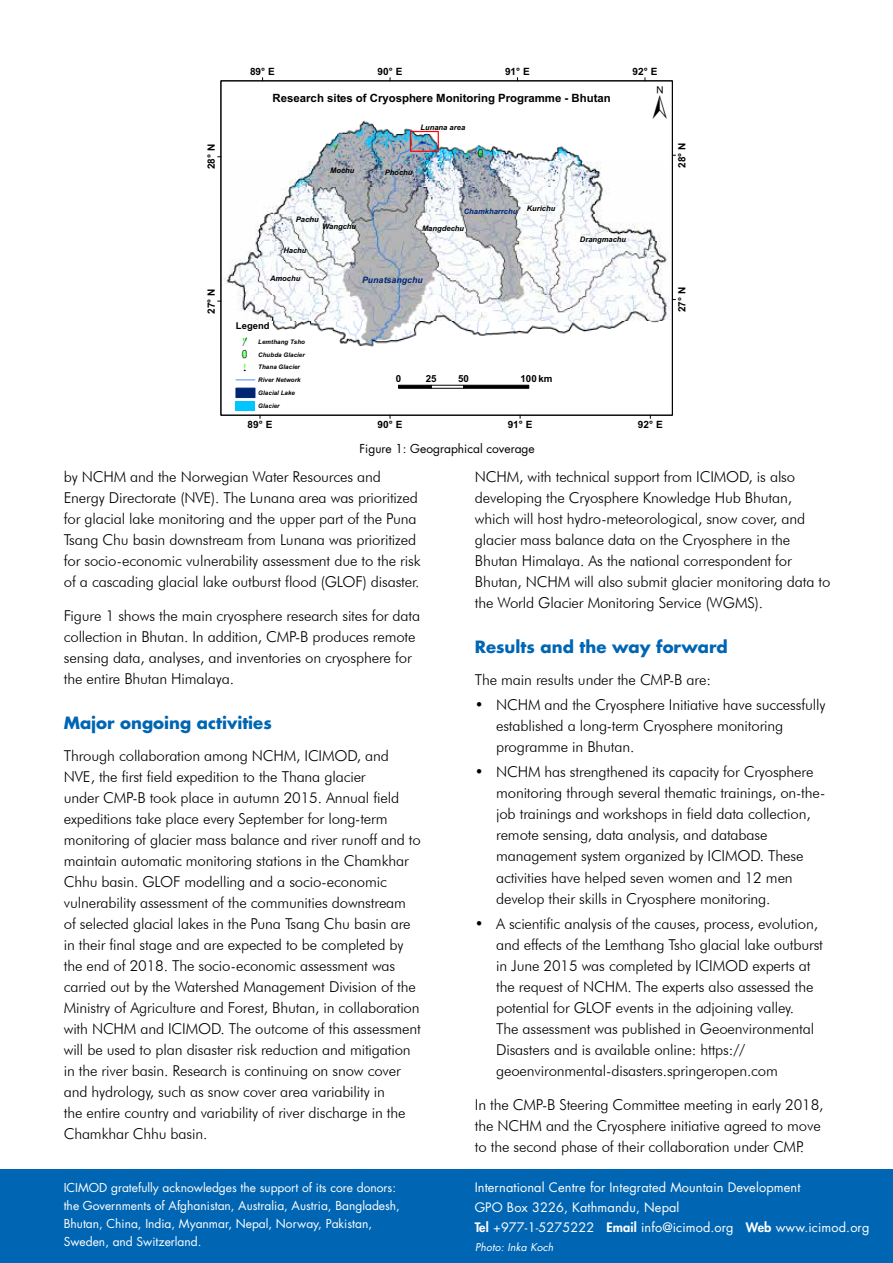
<style>
.page{position:relative;width:893px;height:1263px;background:#fff}
.page>*{position:absolute;margin:0;border:0;box-sizing:border-box;transform-origin:0 0}
.t1{font:46.5px "ESRI North";color:#000}
.t2{font:700 16.5px "Futura Std";color:#0066b3}
.t3{font:300 15px/21px "Futura BT";letter-spacing:-.01em;color:#000}
.t4{font:12.75px/19.5px "Futura Std";letter-spacing:.01em;color:#fff}
.t5{font:12px/18px "Futura Std";color:#fff}
.t6{font:12px "Futura Std";color:#000}
.t7{font:700 11.4px "Arial";color:#000}
.t8{font:11.4px "ESRI Default Marker";color:#0f0}
.t9{font:italic 10.5px "Futura Std";letter-spacing:.01em;color:#fff}
.t10{font:700 10.05px "Arial";letter-spacing:-.01em;color:#000}
.t11{font:700 9.75px "Arial";color:#000}
.t12{font:700 9.45px "Arial";color:#000}
.t13{font:italic 700 8.85px "Arial";letter-spacing:-.005em;color:#002673}
.t14{font:italic 700 7.65px "Arial";color:#000}
.t15{font:italic 700 7.65px "Arial";color:#002673}
.t16{font:italic 700 6.3px "Arial";letter-spacing:.005em;color:#000}
.s1{color:#000}
.s2{font-size:12.75px;color:#000}
.s3{font-size:12.75px}
.s4{font-family:"ESRI Default Marker";font-weight:400;font-style:normal;font-size:11.4px;color:#0f0}
.s5{font-family:"ESRI Default Marker";font-weight:400;font-style:normal;font-size:11.4px}
.s6{font-family:"ESRI Default Marker";font-weight:400;font-style:normal;font-size:12.75px}
.s7{font-family:"ESRI Default Marker";font-weight:400;font-style:normal;font-size:12.75px;color:#0f0}
.s8{font-weight:800}
</style>
<div class="page">
<div style="left:0;top:1169px;width:893px;height:94px;background:#0066b3"></div>
<img style="left:224px;top:120px;width:447px;height:291px">
<div style="left:220px;top:80px;width:453px;height:336px;border:1px solid #000"></div>
<div style="left:410px;top:131px;width:29px;height:21px;border:1px solid #f00"></div>
<svg style="left:236px;top:380px;width:19px;height:1px"></svg>
<div style="left:236px;top:388px;width:19px;height:10px;background:#002673;border:1px solid #002673"></div>
<div style="left:236px;top:401px;width:19px;height:9px;background:#00c5ff"></div>
<svg style="left:398px;top:385px;width:33px;height:4px"></svg>
<div style="left:431px;top:385px;width:33px;height:4px;border:1px solid #000"></div>
<svg style="left:463px;top:385px;width:66px;height:4px"></svg>
<p class="t10" style="left:250px;top:65px;width:26px">89° E</p>
<p class="t10" style="left:378px;top:65px;width:26px">90° E</p>
<p class="t10" style="left:505px;top:65px;width:26px">91° E</p>
<p class="t10" style="left:633px;top:65px;width:26px">92° E</p>
<p class="t7" style="left:272px;top:90px;width:340px">Research sites of Cryosphere Monitoring Programme - Bhutan</p>
<p class="t14" style="left:421px;top:122px;width:46px">Lunana area</p>
<h1 class="t1" style="left:653px;top:76px;width:16px">±</h1>
<p class="t10" style="left:205px;top:169px;width:27px;rotate:-90deg">28° N</p>
<p class="t10" style="left:675px;top:168px;width:27px;rotate:-90deg">28° N</p>
<p class="t8" style="left:333px;top:141px;width:8px">"<span class="s1">/</span></p>
<p class="t8" style="left:464px;top:148px;width:22px">!<span class="s1">.</span> <span class="s2">0</span><span class="s3">#</span></p>
<p class="t14" style="left:330px;top:166px;width:26px">Mochu</p>
<p class="t14" style="left:385px;top:167px;width:29px">Phochu</p>
<p class="t14" style="left:296px;top:214px;width:24px">Pachu</p>
<p class="t14" style="left:322px;top:222px;width:36px">Wangchu</p>
<p class="t14" style="left:283px;top:245px;width:25px">Hachu</p>
<p class="t15" style="left:464px;top:206px;width:55px">Chamkharrchu</p>
<p class="t14" style="left:422px;top:223px;width:44px">Mangdechu</p>
<p class="t14" style="left:270px;top:274px;width:32px">Amochu</p>
<p class="t13" style="left:362px;top:274px;width:62px">Punatsangchu</p>
<p class="t14" style="left:527px;top:203px;width:30px">Kurichu</p>
<p class="t14" style="left:580px;top:235px;width:48px">Drangmachu</p>
<p class="t10" style="left:205px;top:314px;width:27px;rotate:-90deg">27° N</p>
<p class="t10" style="left:675px;top:312px;width:27px;rotate:-90deg">27° N</p>
<p class="t12" style="left:236px;top:319px;width:35px">Legend</p>
<p class="t16" style="left:241px;top:337px;width:65px"><span class="s4">"</span><span class="s5">/</span> Lemthang Tsho</p>
<p class="t16" style="left:241px;top:350px;width:66px"><span class="s6">0</span><span class="s7">#</span> Chubda Glacier</p>
<p class="t16" style="left:241px;top:363px;width:60px"><span class="s4">!</span><span class="s5">.</span> Thana Glacier</p>
<p class="t16" style="left:258px;top:376px;width:44px">River Network</p>
<p class="t16" style="left:258px;top:389px;width:38px">Glacial Lake</p>
<p class="t16" style="left:258px;top:402px;width:23px">Glacier</p>
<p class="t10" style="left:248px;top:418px;width:26px">89° E</p>
<p class="t11" style="left:396px;top:372px;width:7px">0</p>
<p class="t11" style="left:458px;top:372px;width:12px">50</p>
<p class="t11" style="left:426px;top:372px;width:12px">25</p>
<p class="t11" style="left:521px;top:372px;width:33px">100 km</p>
<p class="t10" style="left:378px;top:418px;width:26px">90° E</p>
<p class="t10" style="left:508px;top:418px;width:26px">91° E</p>
<p class="t6" style="left:360px;top:441px;width:177px">Figure 1: Geographical coverage</p>
<p class="t10" style="left:638px;top:418px;width:26px">92° E</p>
<p class="t3" style="left:64px;top:466px;width:358px">by NCHM and the Norwegian Water Resources and Energy Directorate (NVE). The Lunana area was prioritized for glacial lake monitoring and the upper part of the Puna Tsang Chu basin downstream from Lunana was prioritized for socio-economic vulnerability assessment due to the risk of a cascading glacial lake outburst flood (GLOF) disaster.</p>
<p class="t3" style="left:64px;top:605px;width:358px">Figure 1 shows the main cryosphere research sites for data collection in Bhutan. In addition, CMP-B produces remote sensing data, analyses, and inventories on cryosphere for the entire Bhutan Himalaya.</p>
<p class="t2" style="left:64px;top:712px;width:210px">Major ongoing activities</p>
<p class="t3" style="left:64px;top:745px;width:359px">Through collaboration among NCHM, ICIMOD, and NVE, the first field expedition to the Thana glacier<br>under CMP-B took place in autumn 2015. Annual field expeditions take place every September for long-term monitoring of glacier mass balance and river runoff and to maintain automatic monitoring stations in the Chamkhar Chhu basin. GLOF modelling and a socio-economic vulnerability assessment of the communities downstream of selected glacial lakes in the Puna Tsang Chu basin are in their final stage and are expected to be completed by the end of 2018. The socio-economic assessment was carried out by the Watershed Management Division of the Ministry of Agriculture and Forest, Bhutan, in collaboration with NCHM and ICIMOD. The outcome of this assessment will be used to plan disaster risk reduction and mitigation in the river basin. Research is continuing on snow cover and hydrology, such as snow cover area variability in<br>the entire country and variability of river discharge in the Chamkhar Chhu basin.</p>
<p class="t3" style="left:475px;top:466px;width:357px">NCHM, with technical support from ICIMOD, is also developing the Cryosphere Knowledge Hub Bhutan, which will host hydro-meteorological, snow cover, and glacier mass balance data on the Cryosphere in the Bhutan Himalaya. As the national correspondent for Bhutan, NCHM will also submit glacier monitoring data to the World Glacier Monitoring Service (WGMS).</p>
<p class="t2" style="left:475px;top:636px;width:254px">Results and the way forward</p>
<p class="t3" style="left:475px;top:669px;width:238px">The main results under the CMP-B are:</p>
<p class="t3" style="left:496px;top:694px;width:331px;text-indent:-21px">• NCHM and the Cryosphere Initiative have successfully established a long-term Cryosphere monitoring programme in Bhutan.</p>
<p class="t3" style="left:496px;top:761px;width:331px;text-indent:-21px">• NCHM has strengthened its capacity for Cryosphere monitoring through several thematic trainings, on-the&shy;job trainings and workshops in field data collection, remote sensing, data analysis, and database management system organized by ICIMOD. These activities have helped seven women and 12 men develop their skills in Cryosphere monitoring.</p>
<p class="t3" style="left:496px;top:913px;width:328px;text-indent:-21px">• A scientific analysis of the causes, process, evolution, and effects of the Lemthang Tsho glacial lake outburst in June 2015 was completed by ICIMOD experts at the request of NCHM. The experts also assessed the potential for GLOF events in the adjoining valley.<br>The assessment was published in Geoenvironmental Disasters and is available online: https:// geoenvironmental-disasters.springeropen.com</p>
<p class="t3" style="left:475px;top:1093px;width:350px">In the CMP-B Steering Committee meeting in early 2018, the NCHM and the Cryosphere initiative agreed to move to the second phase of their collaboration under CMP.</p>
<p class="t5" style="left:64px;top:1178px;width:338px">ICIMOD gratefully acknowledges the support of its core donors: the Governments of Afghanistan, Australia, Austria, Bangladesh, Bhutan, China, India, Myanmar, Nepal, Norway, Pakistan, Sweden, and Switzerland.</p>
<p class="t4" style="left:475px;top:1178px;width:396px">International Centre for Integrated Mountain Development<br>GPO Box 3226, Kathmandu, Nepal<br><span class="s8">Tel</span> +977-1-5275222 <span class="s8">Email</span> info@icimod.org <span class="s8">Web</span> www.icimod.org</p>
<p class="t9" style="left:475px;top:1241px;width:80px">Photo: Inka Koch</p>
</div>
